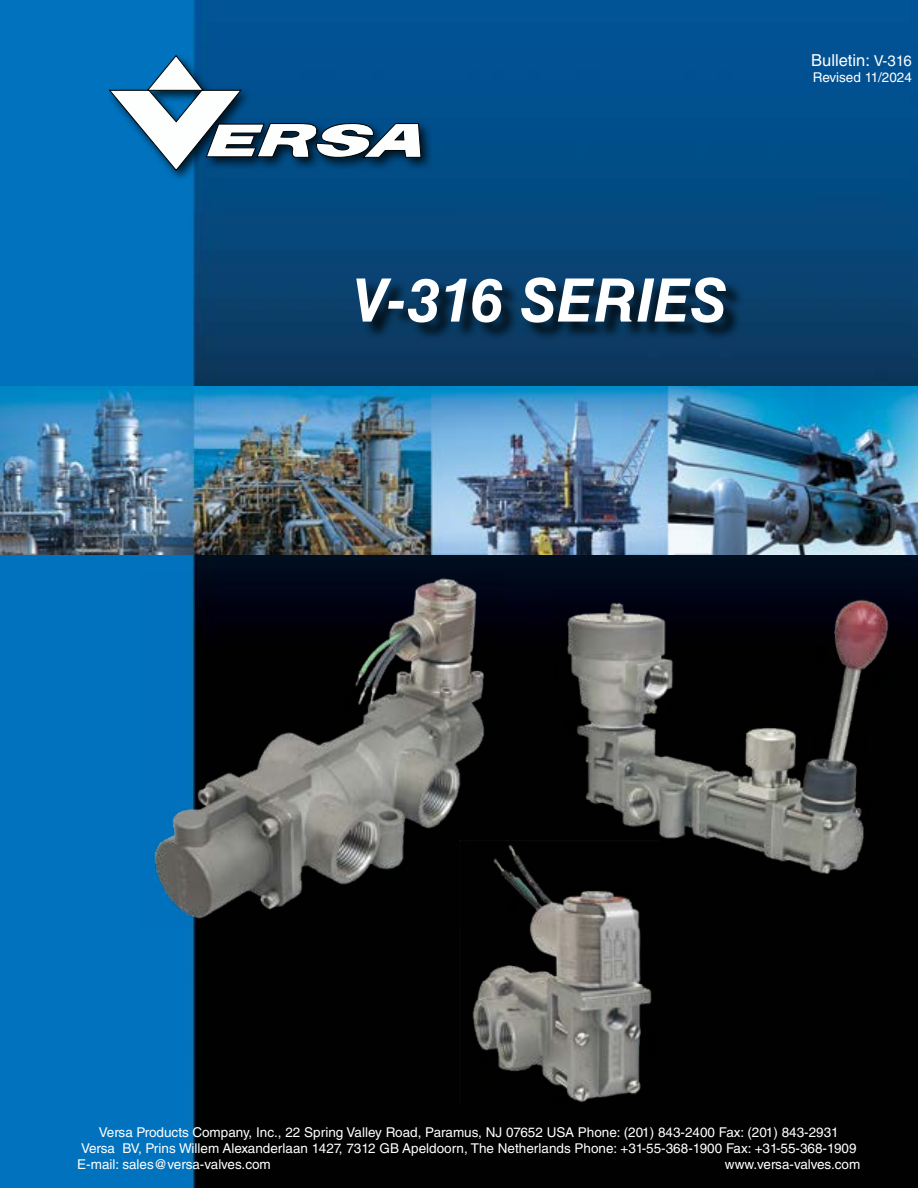
<style>
.page{position:relative;width:918px;height:1188px;background:#fff}
.page>*{position:absolute;margin:0;border:0;box-sizing:border-box;transform-origin:0 0}
.t1{font:italic 700 60px "Helvetica LT Std";color:#fff}
.t2{font:16.5px "Helvetica LT Std";color:#fff}
.t3{font:13.5px/16.2px "Helvetica LT Std";color:#fff}
.s1{font-size:15px}
</style>
<div class="page">
<img style="left:0;top:0;width:918px;height:1188px">
<img style="left:0;top:386px;width:918px;height:169px">
<img style="left:554px;top:589px;width:350px;height:287px">
<img style="left:459px;top:840px;width:199px;height:265px">
<img style="left:142px;top:572px;width:360px;height:356px">
<div style="left:359px;top:279px;width:385px;height:62px;background:#000;opacity:.75"></div>
<div style="left:106px;top:52px;width:327px;height:131px;background:#000;opacity:.75"></div>
<svg style="left:109px;top:55px;width:312px;height:116px"></svg>
<h1 class="t1" style="left:352px;top:264px;width:376px">V-316 SERIES</h1>
<p class="t2" style="left:811px;top:50px;width:102px">Bulletin: <span class="s1">V-316</span></p>
<p class="t3" style="left:813px;top:69px;width:101px">Revised 11/2024</p>
<p class="t3" style="left:77px;top:1124px;width:781px;text-indent:22px">Versa Products Company, Inc., 22 Spring Valley Road, Paramus, NJ 07652 USA Phone: (201) 843-2400 Fax: (201) 843-2931<br>Versa BV, Prins Willem Alexanderlaan 1427, 7312 GB Apeldoorn, The Netherlands Phone: +31-55-368-1900 Fax: +31-55-368-1909<br>E-mail: sales@versa-valves.com</p>
<p class="t3" style="left:725px;top:1156px;width:137px">www.versa-valves.com</p>
</div>
